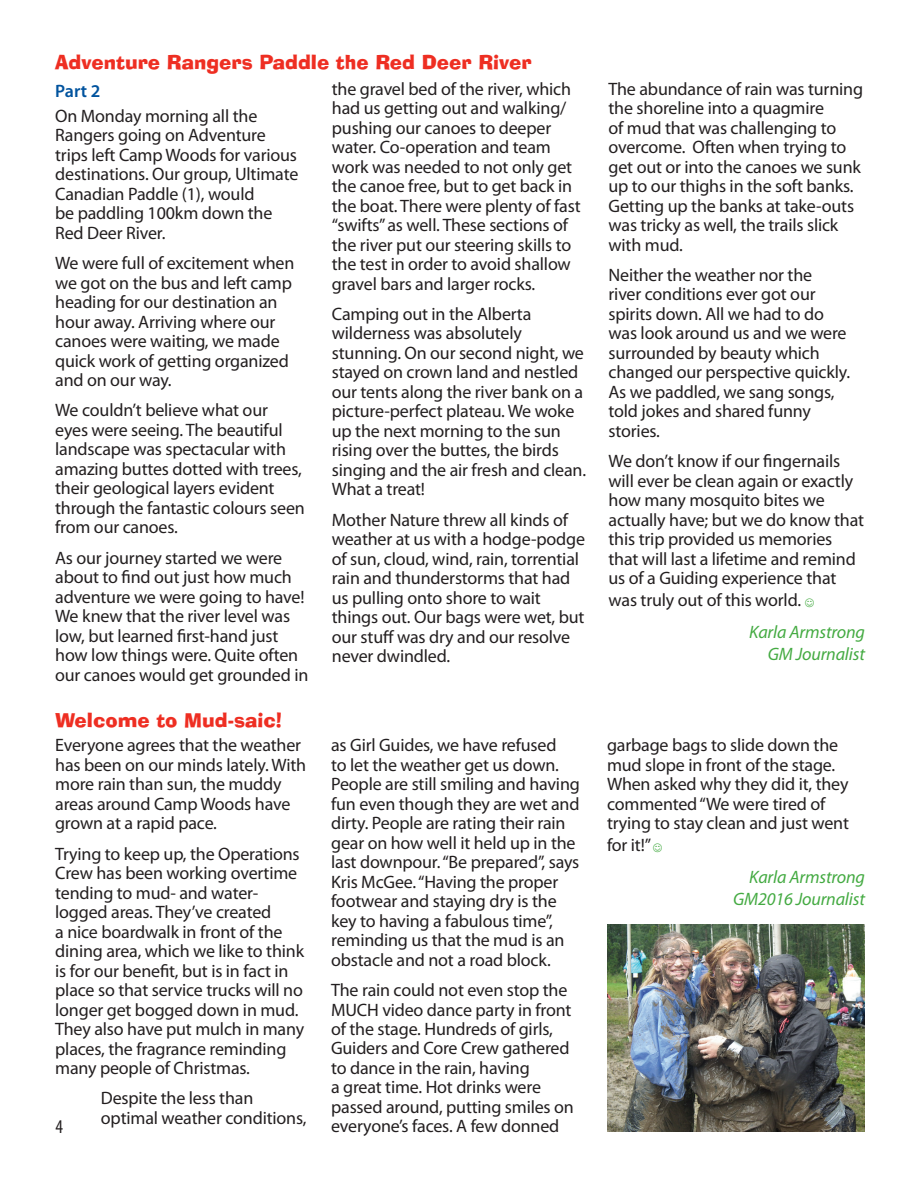
<style>
.page{position:relative;width:918px;height:1188px;background:#fff}
.page>*{position:absolute;margin:0;border:0;box-sizing:border-box;transform-origin:0 0}
.t1{font:19.5px "Ad Lib BT";color:#ee2e22}
.t2{font:condensed 19.5px "Myriad Pro";color:#231f20}
.t3{font:18px/19.5px "Myriad Pro";letter-spacing:-.01em;color:#231f20}
.t4{font:italic 18px/21.6px "Myriad Pro";letter-spacing:-.01em;color:#44aa42;text-align:right}
.s1{font-weight:600;color:#01539e}
.s2{font-style:italic;color:#44aa42}
</style>
<div class="page">
<img style="left:607px;top:924px;width:258px;height:208px">
<p class="t1" style="left:55px;top:49px;width:478px">Adventure Rangers Paddle the Red Deer River</p>
<p class="t3" style="left:55px;top:78px;width:204px;line-height:24.9px"><span class="s1">Part 2<br></span>On Monday morning all the</p>
<p class="t3" style="left:55px;top:125px;width:245px">Rangers going on Adventure trips left Camp Woods for various destinations. Our group, Ultimate<br>Canadian Paddle (1), would<br>be paddling 100km down the<br>Red Deer River.</p>
<p class="t3" style="left:55px;top:253px;width:241px">We were full of excitement when we got on the bus and left camp heading for our destination an hour away. Arriving where our canoes were waiting, we made quick work of getting organized and on our way.</p>
<p class="t3" style="left:55px;top:400px;width:251px">We couldn’t believe what our eyes were seeing. The beautiful landscape was spectacular with amazing buttes dotted with trees, their geological layers evident through the fantastic colours seen from our canoes.</p>
<p class="t3" style="left:55px;top:548px;width:255px">As our journey started we were about to find out just how much adventure we were going to have!<br>We knew that the river level was low, but learned first-hand just how low things were. Quite often our canoes would get grounded in</p>
<p class="t3" style="left:332px;top:79px;width:250px">the gravel bed of the river, which had us getting out and walking/ pushing our canoes to deeper water. Co-operation and team work was needed to not only get the canoe free, but to get back in the boat. There were plenty of fast “swifts” as well. These sections of the river put our steering skills to the test in order to avoid shallow gravel bars and larger rocks.</p>
<p class="t3" style="left:332px;top:304px;width:256px">Camping out in the Alberta wilderness was absolutely stunning. On our second night, we stayed on crown land and nestled our tents along the river bank on a picture-perfect plateau. We woke up the next morning to the sun rising over the buttes, the birds singing and the air fresh and clean.<br>What a treat!</p>
<p class="t3" style="left:332px;top:510px;width:255px">Mother Nature threw all kinds of weather at us with a hodge-podge of sun, cloud, wind, rain, torrential rain and thunderstorms that had us pulling onto shore to wait things out. Our bags were wet, but our stuff was dry and our resolve never dwindled.</p>
<p class="t1" style="left:55px;top:707px;width:228px">Welcome to Mud-saic!</p>
<p class="t3" style="left:55px;top:735px;width:252px">Everyone agrees that the weather has been on our minds lately. With more rain than sun, the muddy areas around Camp Woods have grown at a rapid pace.</p>
<p class="t3" style="left:55px;top:844px;width:250px">Trying to keep up, the Operations<br>Crew has been working overtime tending to mud- and water&shy;logged areas. They’ve created<br>a nice boardwalk in front of the dining area, which we like to think is for our benefit, but is in fact in place so that service trucks will no longer get bogged down in mud.<br>They also have put mulch in many places, the fragrance reminding many people of Christmas.</p>
<p class="t3" style="left:101px;top:1088px;width:207px">Despite the less than optimal weather conditions,</p>
<p class="t2" style="left:56px;top:1115px;width:9px">4</p>
<p class="t3" style="left:331px;top:735px;width:250px">as Girl Guides, we have refused<br>to let the weather get us down.<br>People are still smiling and having fun even though they are wet and dirty. People are rating their rain gear on how well it held up in the last downpour. “Be prepared”, says<br>Kris McGee. “Having the proper footwear and staying dry is the key to having a fabulous time”, reminding us that the mud is an obstacle and not a road block.</p>
<p class="t3" style="left:331px;top:980px;width:244px">The rain could not even stop the<br>MUCH video dance party in front of the stage. Hundreds of girls,<br>Guiders and Core Crew gathered to dance in the rain, having<br>a great time. Hot drinks were passed around, putting smiles on everyone’s faces. A few donned</p>
<p class="t3" style="left:609px;top:79px;width:256px">The abundance of rain was turning the shoreline into a quagmire<br>of mud that was challenging to overcome. Often when trying to get out or into the canoes we sunk up to our thighs in the soft banks.<br>Getting up the banks at take-outs was tricky as well, the trails slick with mud.</p>
<p class="t3" style="left:609px;top:265px;width:243px">Neither the weather nor the<br>river conditions ever got our spirits down. All we had to do was look around us and we were surrounded by beauty which changed our perspective quickly.<br>As we paddled, we sang songs, told jokes and shared funny stories.</p>
<p class="t3" style="left:609px;top:451px;width:257px">We don’t know if our fingernails will ever be clean again or exactly how many mosquito bites we actually have; but we do know that this trip provided us memories that will last a lifetime and remind us of a Guiding experience that</p>
<p class="t3" style="left:749px;top:583px;width:117px;line-height:32.8px;text-indent:-141px">was truly out of this world.<br><span class="s2">Karla Armstrong</span></p>
<p class="t4" style="left:768px;top:643px;width:99px">GM Journalist</p>
<p class="t3" style="left:607px;top:735px;width:243px">garbage bags to slide down the mud slope in front of the stage.<br>When asked why they did it, they commented “We were tired of trying to stay clean and just went</p>
<p class="t3" style="left:607px;top:835px;width:46px">for it!”</p>
<p class="t4" style="left:733px;top:866px;width:133px">Karla Armstrong<br>GM2016 Journalist</p>
</div>
